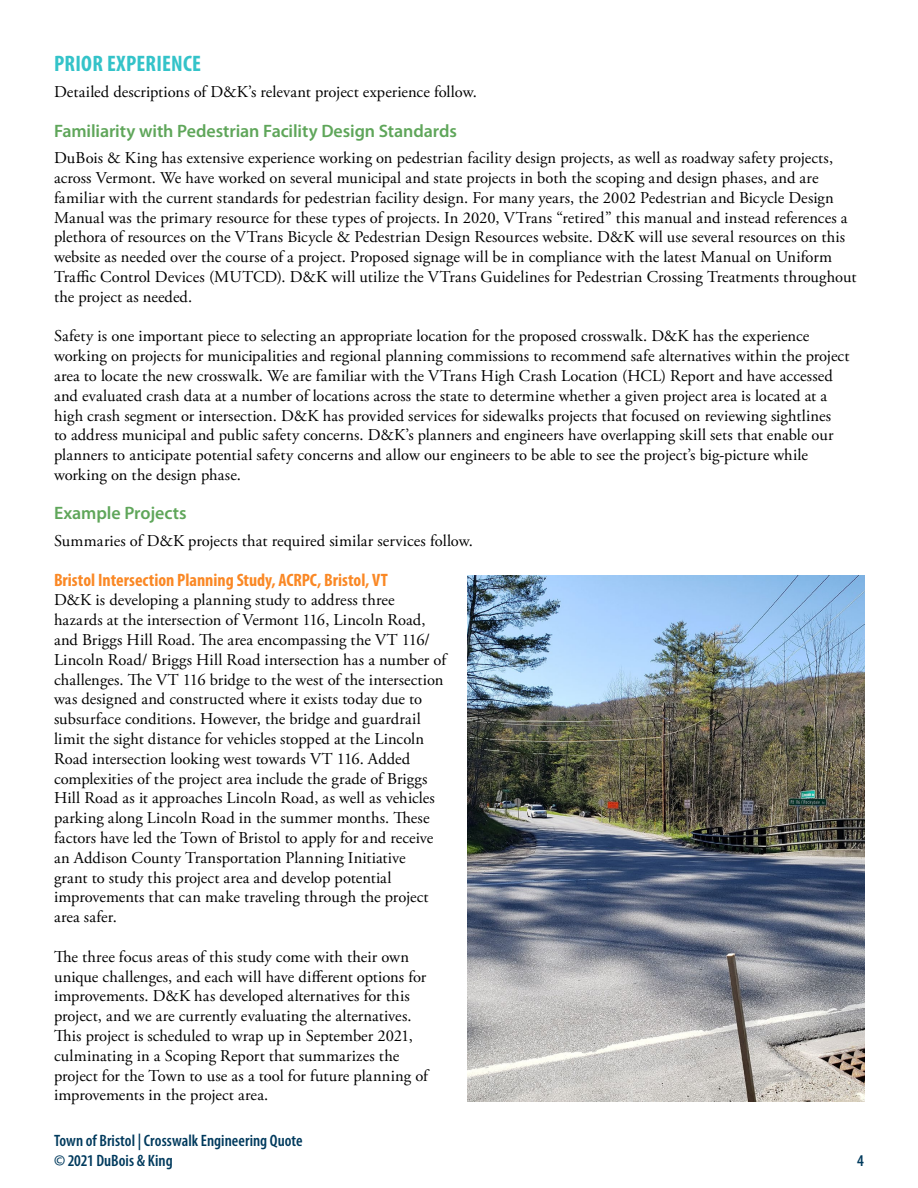
<style>
.page{position:relative;width:918px;height:1188px;background:#fff}
.page>*{position:absolute;margin:0;border:0;box-sizing:border-box;transform-origin:0 0}
.t1{font:700 condensed 22.5px "Myriad Pro";letter-spacing:.01em;color:#34c3c9}
.t2{font:600 18px "Myriad Pro";letter-spacing:-.005em;color:#5fa65a}
.t3{font:700 condensed 18px "Myriad Pro";color:#fa8825}
.t4{font:16.5px/19.8px "Adobe Garamond Pro";letter-spacing:.005em;color:#000}
.t5{font:600 condensed 16.5px/19.8px "Myriad Pro";color:#003a5d}
</style>
<div class="page">
<img style="left:468px;top:575px;width:396px;height:527px">
<h1 class="t1" style="left:54px;top:49px;width:148px">PRIOR EXPERIENCE</h1>
<p class="t4" style="left:54px;top:83px;width:424px">Detailed descriptions of D&amp;K’s relevant project experience follow.</p>
<p class="t2" style="left:54px;top:119px;width:405px">Familiarity with Pedestrian Facility Design Standards</p>
<p class="t4" style="left:54px;top:149px;width:804px">DuBois &amp; King has extensive experience working on pedestrian facility design projects, as well as roadway safety projects, across Vermont. We have worked on several municipal and state projects in both the scoping and design phases, and are familiar with the current standards for pedestrian facility design. For many years, the 2002 Pedestrian and Bicycle Design Manual was the primary resource for these types of projects. In 2020, VTrans “retired” this manual and instead references a plethora of resources on the VTrans Bicycle &amp; Pedestrian Design Resources website. D&amp;K will use several resources on this website as needed over the course of a project. Proposed signage will be in compliance with the latest Manual on Uniform Traffic Control Devices (MUTCD). D&amp;K will utilize the VTrans Guidelines for Pedestrian Crossing Treatments throughout the project as needed.</p>
<p class="t4" style="left:54px;top:327px;width:797px">Safety is one important piece to selecting an appropriate location for the proposed crosswalk. D&amp;K has the experience working on projects for municipalities and regional planning commissions to recommend safe alternatives within the project area to locate the new crosswalk. We are familiar with the VTrans High Crash Location (HCL) Report and have accessed and evaluated crash data at a number of locations across the state to determine whether a given project area is located at a high crash segment or intersection. D&amp;K has provided services for sidewalks projects that focused on reviewing sightlines<br>to address municipal and public safety concerns. D&amp;K’s planners and engineers have overlapping skill sets that enable our planners to anticipate potential safety concerns and allow our engineers to be able to see the project’s big-picture while working on the design phase.</p>
<p class="t2" style="left:54px;top:502px;width:134px">Example Projects</p>
<p class="t4" style="left:54px;top:531px;width:420px">Summaries of D&amp;K projects that required similar services follow.</p>
<p class="t3" style="left:54px;top:568px;width:335px">Bristol Intersection Planning Study, ACRPC, Bristol, VT</p>
<p class="t4" style="left:54px;top:591px;width:394px">D&amp;K is developing a planning study to address three hazards at the intersection of Vermont 116, Lincoln Road, and Briggs Hill Road. The area encompassing the VT 116/ Lincoln Road/ Briggs Hill Road intersection has a number of challenges. The VT 116 bridge to the west of the intersection was designed and constructed where it exists today due to subsurface conditions. However, the bridge and guardrail limit the sight distance for vehicles stopped at the Lincoln Road intersection looking west towards VT 116. Added complexities of the project area include the grade of Briggs Hill Road as it approaches Lincoln Road, as well as vehicles parking along Lincoln Road in the summer months. These factors have led the Town of Bristol to apply for and receive an Addison County Transportation Planning Initiative<br>grant to study this project area and develop potential improvements that can make traveling through the project area safer.</p>
<p class="t4" style="left:54px;top:947px;width:375px">The three focus areas of this study come with their own unique challenges, and each will have different options for improvements. D&amp;K has developed alternatives for this project, and we are currently evaluating the alternatives.<br>This project is scheduled to wrap up in September 2021, culminating in a Scoping Report that summarizes the project for the Town to use as a tool for future planning of improvements in the project area.</p>
<p class="t5" style="left:54px;top:1131px;width:250px">Town of Bristol | Crosswalk Engineering Quote © 2021 DuBois &amp; King</p>
<p class="t5" style="left:857px;top:1151px;width:8px">4</p>
</div>
